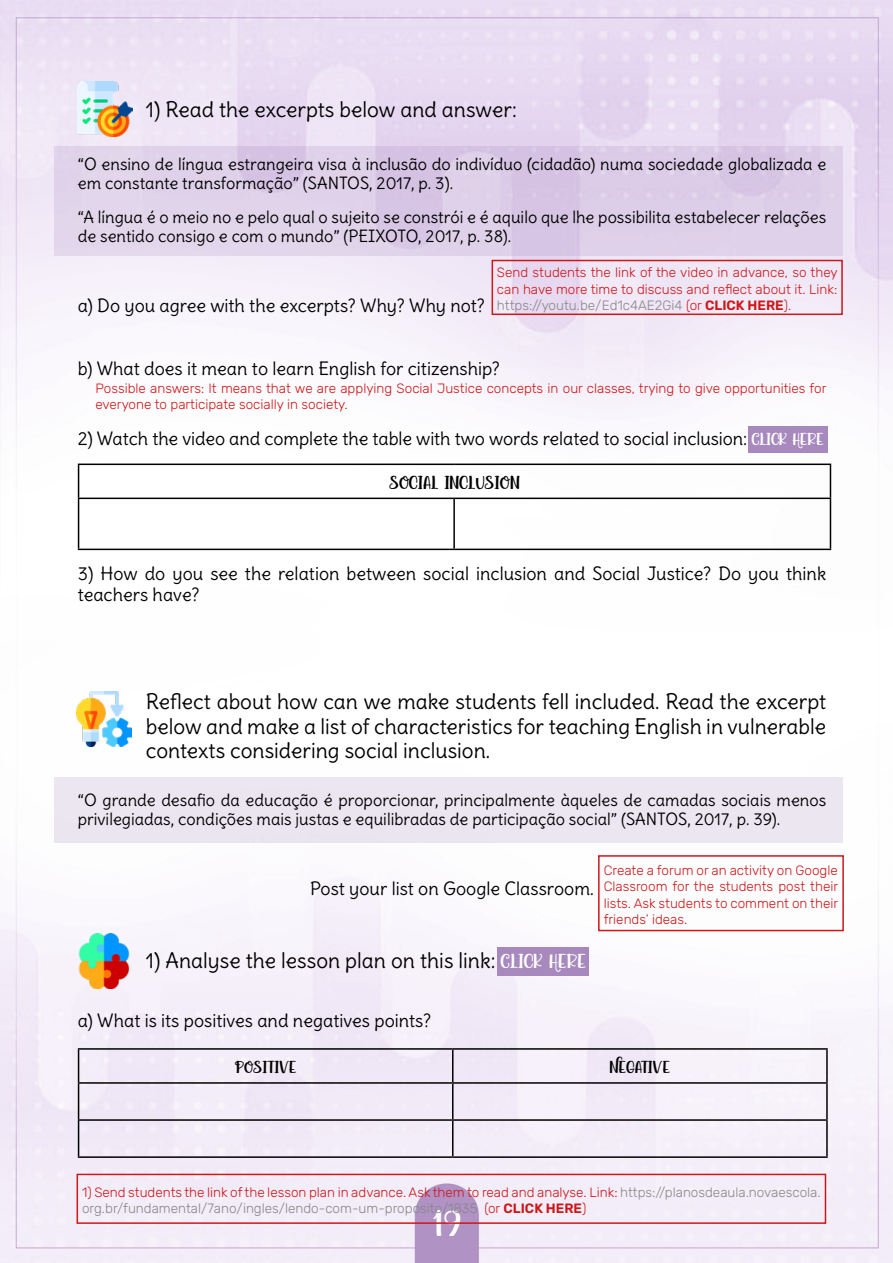
<style>
.page{position:relative;width:893px;height:1263px;background:#fff}
.page>*{position:absolute;margin:0;border:0;box-sizing:border-box;transform-origin:0 0}
.t1{font:37.5px "Agatha Caroline";color:#fff}
.t2{font:21px/24.2px "Delius";color:#000;text-align:justify}
.t3{font:19.5px "Agatha Caroline";color:#000}
.t4{font:18px/20.7px "Delius";color:#000}
.t5{font:18px "Agatha Caroline";color:#000}
.t6{font:16.5px/18.9px "Delius";color:#000}
.t7{font:300 13.5px/16.5px "Rubik";color:#cd1719;text-align:justify}
.t8{font:300 13.5px/16.5px "Rubik";color:#878787}
.s1{color:#878787}
.s2{font-weight:600}
.s3{font-family:"Agatha Caroline";color:#fff}
.s4{color:#cd1719}
.s5{font-weight:600;color:#cd1719}
</style>
<div class="page">
<img style="left:0;top:0;width:893px;height:1263px">
<div style="left:54px;top:777px;width:789px;height:66px;background:#ece6f0"></div>
<div style="left:497px;top:947px;width:92px;height:28px;background:#a789be"></div>
<div style="left:748px;top:426px;width:79px;height:26px;background:#a789be"></div>
<div style="left:54px;top:147px;width:789px;height:109px;background:linear-gradient(to right,#e0d3ea,#dac9e6)"></div>
<hr style="left:78px;top:464px;width:376px;height:1px;background:#000">
<hr style="left:78px;top:465px;width:1px;height:33px;background:#000">
<hr style="left:454px;top:464px;width:377px;height:1px;background:#000">
<hr style="left:830px;top:465px;width:1px;height:33px;background:#000">
<hr style="left:78px;top:498px;width:376px;height:1px;background:#000">
<hr style="left:78px;top:499px;width:1px;height:50px;background:#000">
<hr style="left:454px;top:498px;width:377px;height:1px;background:#000">
<hr style="left:453px;top:499px;width:2px;height:50px;background:#000">
<hr style="left:830px;top:499px;width:1px;height:50px;background:#000">
<hr style="left:78px;top:549px;width:376px;height:1px;background:#000">
<hr style="left:454px;top:549px;width:377px;height:1px;background:#000">
<hr style="left:78px;top:1048px;width:375px;height:2px;background:#000">
<hr style="left:78px;top:1050px;width:1px;height:32px;background:#000">
<hr style="left:453px;top:1048px;width:375px;height:2px;background:#000">
<hr style="left:452px;top:1050px;width:1px;height:32px;background:#000">
<hr style="left:826px;top:1050px;width:2px;height:32px;background:#000">
<hr style="left:78px;top:1082px;width:375px;height:2px;background:#000">
<hr style="left:78px;top:1084px;width:1px;height:35px;background:#000">
<hr style="left:453px;top:1082px;width:375px;height:2px;background:#000">
<hr style="left:452px;top:1084px;width:1px;height:35px;background:#000">
<hr style="left:826px;top:1084px;width:2px;height:35px;background:#000">
<hr style="left:78px;top:1119px;width:375px;height:2px;background:#000">
<hr style="left:78px;top:1121px;width:1px;height:35px;background:#000">
<hr style="left:453px;top:1119px;width:375px;height:2px;background:#000">
<hr style="left:452px;top:1121px;width:1px;height:35px;background:#000">
<hr style="left:826px;top:1121px;width:2px;height:35px;background:#000">
<hr style="left:78px;top:1156px;width:375px;height:2px;background:#000">
<hr style="left:453px;top:1156px;width:375px;height:2px;background:#000">
<img style="left:77px;top:82px;width:55px;height:55px">
<img style="left:77px;top:691px;width:55px;height:55px">
<img style="left:77px;top:933px;width:55px;height:56px">
<div style="left:492px;top:260px;width:351px;height:55px;border:2px solid #cd1719"></div>
<div style="left:598px;top:855px;width:246px;height:76px;border:2px solid #cd1719"></div>
<div style="left:77px;top:1174px;width:749px;height:50px;border:2px solid #cd1719"></div>
<p class="t2" style="left:146px;top:98px;width:372px">1) Read the excerpts below and answer:</p>
<p class="t6" style="left:78px;top:155px;width:750px">“O ensino de língua estrangeira visa à inclusão do indivíduo (cidadão) numa sociedade globalizada e em constante transformação” (SANTOS, 2017, p. 3).</p>
<p class="t6" style="left:78px;top:208px;width:750px">“A língua é o meio no e pelo qual o sujeito se constrói e é aquilo que lhe possibilita estabelecer relações de sentido consigo e com o mundo” (PEIXOTO, 2017, p. 38).</p>
<p class="t4" style="left:78px;top:295px;width:409px">a) Do you agree with the excerpts? Why? Why not?</p>
<p class="t7" style="left:497px;top:265px;width:342px">Send students the link of the video in advance, so they can have more time to discuss and reflect about it. Link: <span class="s1">https://youtu.be/Ed1c4AE2Gi4</span> (or <span class="s2">CLICK HERE</span>).</p>
<p class="t4" style="left:78px;top:358px;width:424px">b) What does it mean to learn English for citizenship?</p>
<p class="t7" style="left:95px;top:381px;width:733px">Possible answers: It means that we are applying Social Justice concepts in our classes, trying to give opportunities for everyone to participate socially in society.</p>
<p class="t4" style="left:78px;top:428px;width:748px">2) Watch the video and complete the table with two words related to social inclusion: <span class="s3">Click Here</span></p>
<p class="t3" style="left:389px;top:469px;width:132px">social inclusion</p>
<p class="t4" style="left:78px;top:563px;width:750px">3) How do you see the relation between social inclusion and Social Justice? Do you think teachers have?</p>
<p class="t2" style="left:146px;top:690px;width:682px">Reflect about how can we make students fell included. Read the excerpt below and make a list of characteristics for teaching English in vulnerable contexts considering social inclusion.</p>
<p class="t6" style="left:78px;top:791px;width:750px">“O grande desafio da educação é proporcionar, principalmente àqueles de camadas sociais menos privilegiadas, condições mais justas e equilibradas de participação social” (SANTOS, 2017, p. 39).</p>
<p class="t4" style="left:310px;top:878px;width:285px">Post your list on Google Classroom.</p>
<p class="t7" style="left:604px;top:862px;width:236px">Create a forum or an activity on Google Classroom for the students post their lists. Ask students to comment on their friends’ ideas.</p>
<p class="t2" style="left:146px;top:948px;width:442px">1) Analyse the lesson plan on this link: <span class="s3">Click Here</span></p>
<p class="t4" style="left:78px;top:1010px;width:355px">a) What is its positives and negatives points?</p>
<p class="t5" style="left:235px;top:1055px;width:63px">Positive</p>
<p class="t5" style="left:610px;top:1055px;width:62px">Negative</p>
<p class="t8" style="left:82px;top:1184px;width:740px"><span class="s4">1) Send students the link of the lesson plan in advance. Ask them to read and analyse. Link:</span> https://planosdeaula.novaescola. org.br/fundamental/7ano/ingles/lendo-com-um-proposito/1835 <span class="s4">(or</span> <span class="s5">CLICK HERE</span><span class="s4">)</span></p>
<h1 class="t1" style="left:433px;top:1199px;width:30px">19</h1>
</div>
